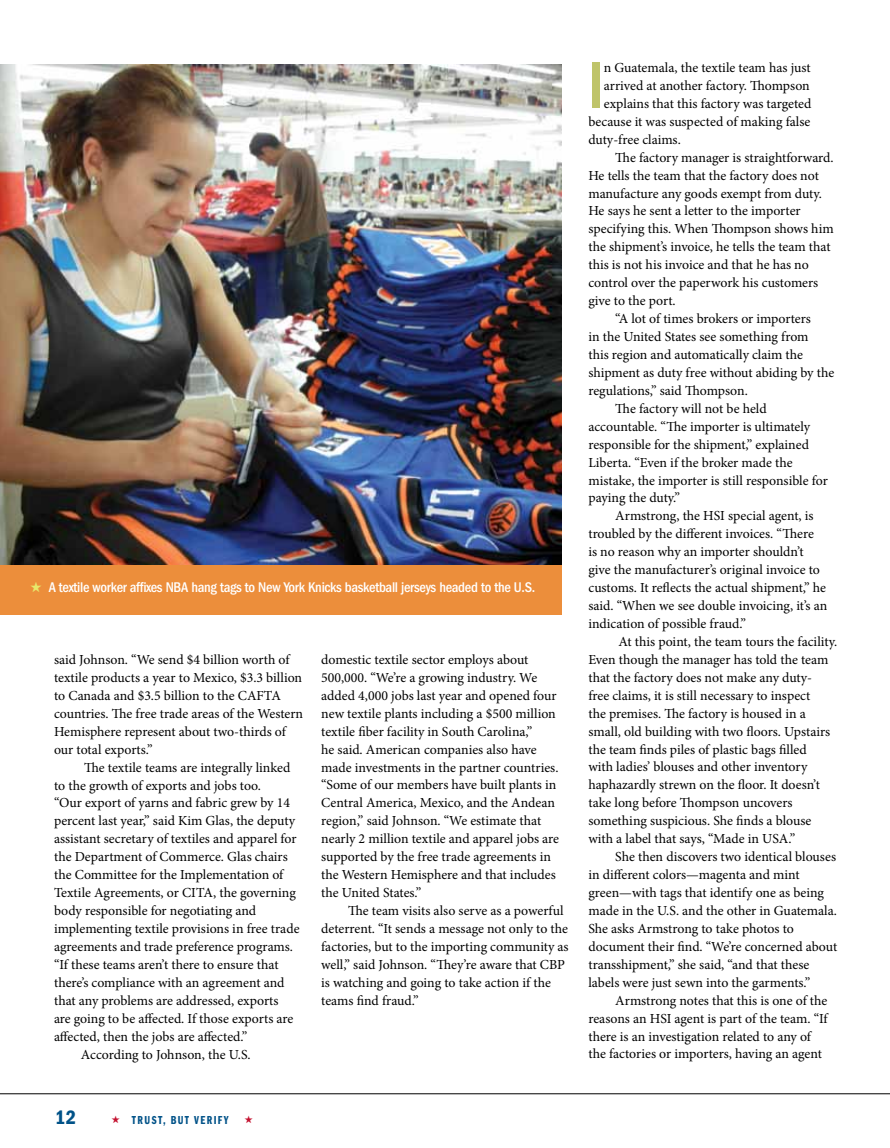
<style>
.page{position:relative;width:890px;height:1148px;background:#fff}
.page>*{position:absolute;margin:0;border:0;box-sizing:border-box;transform-origin:0 0}
.t1{font:500 condensed 67.65px "ITC Franklin Gothic Std";color:#bfc46a}
.t2{font:20.1px "ITC Franklin Gothic Std Dm Cd";color:#005288}
.t3{font:500 condensed 14.55px "ITC Franklin Gothic Std";letter-spacing:-.02em;color:#fff}
.t4{font:13.8px/18px "Minion Pro";letter-spacing:-.005em;color:#000}
.t5{font:12px "ITC Franklin Gothic Std Dm Cp";letter-spacing:.12em;color:#005288}
.s1{color:#e7e86a}
.s2{color:#c41230}
</style>
<div class="page">
<hr style="left:0;top:1093px;width:889px;height:1px;background:#000">
<img style="left:0;top:65px;width:562px;height:500px">
<div style="left:0;top:565px;width:562px;height:49px;background:#ec8e3b"></div>
<p class="t3" style="left:30px;top:578px;width:506px"><span class="s1">★</span> A textile worker affixes NBA hang tags to New York Knicks basketball jerseys headed to the U.S.</p>
<p class="t4" style="left:54px;top:650px;width:250px">said Johnson. “We send $4 billion worth of textile products a year to Mexico, $3.3 billion to Canada and $3.5 billion to the CAFTA countries. The free trade areas of the Western Hemisphere represent about two-thirds of our total exports.”</p>
<p class="t4" style="left:84px;top:758px;width:208px">The textile teams are integrally linked</p>
<p class="t4" style="left:54px;top:776px;width:208px">to the growth of exports and jobs too.</p>
<p class="t4" style="left:54px;top:794px;width:237px">“Our export of yarns and fabric grew by 14</p>
<p class="t4" style="left:54px;top:812px;width:242px">percent last year,” said Kim Glas, the deputy</p>
<p class="t4" style="left:54px;top:830px;width:244px">assistant secretary of textiles and apparel for</p>
<p class="t4" style="left:54px;top:848px;width:235px">the Department of Commerce. Glas chairs</p>
<p class="t4" style="left:54px;top:866px;width:231px">the Committee for the Implementation of</p>
<p class="t4" style="left:54px;top:883px;width:243px">Textile Agreements, or CITA, the governing</p>
<p class="t4" style="left:54px;top:901px;width:204px">body responsible for negotiating and</p>
<p class="t4" style="left:54px;top:919px;width:247px">implementing textile provisions in free trade</p>
<p class="t4" style="left:54px;top:937px;width:240px">agreements and trade preference programs.</p>
<p class="t4" style="left:54px;top:955px;width:226px">“If these teams aren’t there to ensure that</p>
<p class="t4" style="left:54px;top:973px;width:232px">there’s compliance with an agreement and</p>
<p class="t4" style="left:54px;top:991px;width:226px">that any problems are addressed, exports</p>
<p class="t4" style="left:54px;top:1009px;width:241px">are going to be affected. If those exports are</p>
<p class="t4" style="left:54px;top:1027px;width:195px">affected, then the jobs are affected.”</p>
<p class="t4" style="left:81px;top:1045px;width:171px">According to Johnson, the U.S.</p>
<p class="t4" style="left:321px;top:650px;width:239px">domestic textile sector employs about 500,000. “We’re a growing industry. We added 4,000 jobs last year and opened four new textile plants including a $500 million textile fiber facility in South Carolina,”<br>he said. American companies also have made investments in the partner countries. “Some of our members have built plants in Central America, Mexico, and the Andean region,” said Johnson. “We estimate that nearly 2 million textile and apparel jobs are supported by the free trade agreements in the Western Hemisphere and that includes the United States.”</p>
<p class="t4" style="left:321px;top:901px;width:249px;text-indent:27px">The team visits also serve as a powerful deterrent. “It sends a message not only to the factories, but to the importing community as well,” said Johnson. “They’re aware that CBP is watching and going to take action if the teams find fraud.”</p>
<h2 class="t2" style="left:55px;top:1105px;width:23px">12</h2>
<p class="t5" style="left:111px;top:1113px;width:119px"><span class="s2">★</span> TRUST, BUT VERIFY</p>
<h1 class="t1" style="left:588px;top:47px;width:18px">I</h1>
<p class="t4" style="left:603px;top:59px;width:208px">n Guatemala, the textile team has just</p>
<p class="t4" style="left:603px;top:77px;width:207px">arrived at another factory. Thompson</p>
<p class="t4" style="left:603px;top:94px;width:209px">explains that this factory was targeted</p>
<p class="t4" style="left:588px;top:112px;width:223px">because it was suspected of making false</p>
<p class="t4" style="left:588px;top:130px;width:94px">duty-free claims.</p>
<p class="t4" style="left:615px;top:148px;width:220px">The factory manager is straightforward.</p>
<p class="t4" style="left:588px;top:166px;width:232px">He tells the team that the factory does not</p>
<p class="t4" style="left:588px;top:184px;width:235px">manufacture any goods exempt from duty.</p>
<p class="t4" style="left:588px;top:202px;width:214px">He says he sent a letter to the importer</p>
<p class="t4" style="left:588px;top:220px;width:247px">specifying this. When Thompson shows him</p>
<p class="t4" style="left:588px;top:238px;width:243px">the shipment’s invoice, he tells the team that</p>
<p class="t4" style="left:588px;top:256px;width:222px">this is not his invoice and that he has no</p>
<p class="t4" style="left:588px;top:274px;width:231px">control over the paperwork his customers</p>
<p class="t4" style="left:588px;top:292px;width:89px">give to the port.</p>
<p class="t4" style="left:615px;top:310px;width:197px">“A lot of times brokers or importers</p>
<p class="t4" style="left:588px;top:328px;width:222px">in the United States see something from</p>
<p class="t4" style="left:588px;top:345px;width:216px">this region and automatically claim the</p>
<p class="t4" style="left:588px;top:363px;width:247px">shipment as duty free without abiding by the</p>
<p class="t4" style="left:588px;top:381px;width:161px">regulations,” said Thompson.</p>
<p class="t4" style="left:615px;top:399px;width:153px">The factory will not be held</p>
<p class="t4" style="left:588px;top:417px;width:223px">accountable. “The importer is ultimately</p>
<p class="t4" style="left:588px;top:435px;width:222px">responsible for the shipment,” explained</p>
<p class="t4" style="left:588px;top:453px;width:206px">Liberta. “Even if the broker made the</p>
<p class="t4" style="left:588px;top:471px;width:241px">mistake, the importer is still responsible for</p>
<p class="t4" style="left:588px;top:489px;width:93px">paying the duty.”</p>
<p class="t4" style="left:615px;top:507px;width:200px">Armstrong, the HSI special agent, is</p>
<p class="t4" style="left:588px;top:525px;width:227px">troubled by the different invoices. “There</p>
<p class="t4" style="left:588px;top:543px;width:217px">is no reason why an importer shouldn’t</p>
<p class="t4" style="left:588px;top:561px;width:233px">give the manufacturer’s original invoice to</p>
<p class="t4" style="left:588px;top:579px;width:239px">customs. It reflects the actual shipment,” he</p>
<p class="t4" style="left:588px;top:596px;width:240px">said. “When we see double invoicing, it’s an</p>
<p class="t4" style="left:588px;top:614px;width:159px">indication of possible fraud.”</p>
<p class="t4" style="left:618px;top:632px;width:220px">At this point, the team tours the facility.</p>
<p class="t4" style="left:588px;top:650px;width:241px">Even though the manager has told the team</p>
<p class="t4" style="left:588px;top:668px;width:225px">that the factory does not make any duty-</p>
<p class="t4" style="left:588px;top:686px;width:223px">free claims, it is still necessary to inspect</p>
<p class="t4" style="left:588px;top:704px;width:219px">the premises. The factory is housed in a</p>
<p class="t4" style="left:588px;top:722px;width:243px">small, old building with two floors. Upstairs</p>
<p class="t4" style="left:588px;top:740px;width:220px">the team finds piles of plastic bags filled</p>
<p class="t4" style="left:588px;top:758px;width:220px">with ladies’ blouses and other inventory</p>
<p class="t4" style="left:588px;top:776px;width:233px">haphazardly strewn on the floor. It doesn’t</p>
<p class="t4" style="left:588px;top:794px;width:205px">take long before Thompson uncovers</p>
<p class="t4" style="left:588px;top:812px;width:224px">something suspicious. She finds a blouse</p>
<p class="t4" style="left:588px;top:830px;width:208px">with a label that says, “Made in USA.”</p>
<p class="t4" style="left:615px;top:847px;width:222px">She then discovers two identical blouses</p>
<p class="t4" style="left:588px;top:865px;width:213px">in different colors—magenta and mint</p>
<p class="t4" style="left:588px;top:883px;width:237px">green—with tags that identify one as being</p>
<p class="t4" style="left:588px;top:901px;width:250px">made in the U.S. and the other in Guatemala.</p>
<p class="t4" style="left:588px;top:919px;width:207px">She asks Armstrong to take photos to</p>
<p class="t4" style="left:588px;top:937px;width:250px">document their find. “We’re concerned about</p>
<p class="t4" style="left:588px;top:955px;width:222px">transshipment,” she said, “and that these</p>
<p class="t4" style="left:588px;top:973px;width:223px">labels were just sewn into the garments.”</p>
<p class="t4" style="left:615px;top:991px;width:213px">Armstrong notes that this is one of the</p>
<p class="t4" style="left:588px;top:1009px;width:241px">reasons an HSI agent is part of the team. “If</p>
<p class="t4" style="left:588px;top:1027px;width:224px">there is an investigation related to any of</p>
<p class="t4" style="left:588px;top:1045px;width:235px">the factories or importers, having an agent</p>
</div>
